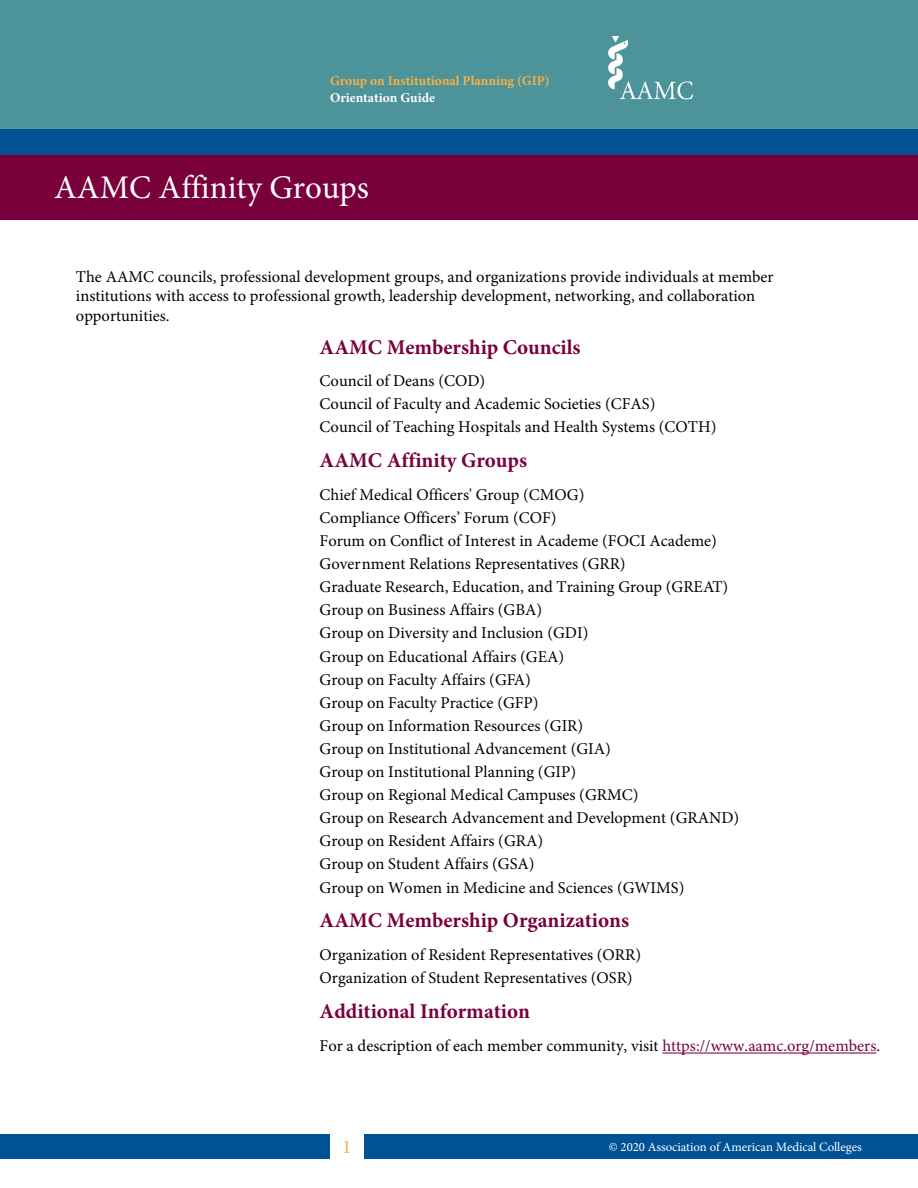
<style>
.page{position:relative;width:918px;height:1188px;background:#fff}
.page>*{position:absolute;margin:0;border:0;box-sizing:border-box;transform-origin:0 0}
.t1{font:33px "Minion Pro";color:#fff}
.t2{font:700 21px "Minion Pro";color:#7a003c}
.t3{font:19.5px "Minion Pro";color:#fbb040}
.t4{font:16.5px/23.1px "Minion Pro";color:#000}
.t5{font:700 13.5px "Minion Pro";color:#fbb040}
.t6{font:700 13.5px "Minion Pro";color:#fff}
.t7{font:12.75px "Minion Pro";letter-spacing:-.005em;color:#fff}
.s1{color:#79003d}
</style>
<div class="page">
<div style="left:0;top:0;width:918px;height:156px;background:#4d939a"></div>
<img style="left:608px;top:37px;width:85px;height:63px">
<div style="left:0;top:129px;width:918px;height:27px;background:#005295"></div>
<div style="left:364px;top:1134px;width:554px;height:25px;background:#005295"></div>
<div style="left:0;top:1134px;width:330px;height:25px;background:#005295"></div>
<div style="left:0;top:156px;width:918px;height:64px;background:#7a003c"></div>
<hr style="left:662px;top:1053px;width:214px;height:1px;background:#79003d">
<p class="t5" style="left:330px;top:72px;width:221px">Group on Institutional Planning (GIP)</p>
<p class="t6" style="left:330px;top:88px;width:106px">Orientation Guide</p>
<h1 class="t1" style="left:54px;top:165px;width:316px">AAMC Affinity Groups</h1>
<p class="t4" style="left:76px;top:267px;width:699px;line-height:19.8px">The AAMC councils, professional development groups, and organizations provide individuals at member institutions with access to professional growth, leadership development, networking, and collaboration opportunities.</p>
<p class="t2" style="left:320px;top:332px;width:262px">AAMC Membership Councils</p>
<p class="t4" style="left:320px;top:369px;width:398px">Council of Deans (COD)<br>Council of Faculty and Academic Societies (CFAS)<br>Council of Teaching Hospitals and Health Systems (COTH)</p>
<p class="t2" style="left:320px;top:446px;width:209px">AAMC Affinity Groups</p>
<p class="t4" style="left:320px;top:483px;width:421px">Chief Medical Officers' Group (CMOG)<br>Compliance Officers’ Forum (COF)<br>Forum on Conflict of Interest in Academe (FOCI Academe)<br>Government Relations Representatives (GRR)<br>Graduate Research, Education, and Training Group (GREAT)<br>Group on Business Affairs (GBA)<br>Group on Diversity and Inclusion (GDI)<br>Group on Educational Affairs (GEA)<br>Group on Faculty Affairs (GFA)<br>Group on Faculty Practice (GFP)<br>Group on Information Resources (GIR)<br>Group on Institutional Advancement (GIA)<br>Group on Institutional Planning (GIP)<br>Group on Regional Medical Campuses (GRMC)<br>Group on Research Advancement and Development (GRAND)<br>Group on Resident Affairs (GRA)<br>Group on Student Affairs (GSA)<br>Group on Women in Medicine and Sciences (GWIMS)</p>
<p class="t2" style="left:320px;top:906px;width:311px">AAMC Membership Organizations</p>
<p class="t4" style="left:320px;top:943px;width:323px">Organization of Resident Representatives (ORR)<br>Organization of Student Representatives (OSR)</p>
<p class="t2" style="left:320px;top:997px;width:212px">Additional Information</p>
<p class="t4" style="left:320px;top:1034px;width:562px">For a description of each member community, visit <span class="s1">https://www.aamc.org/members</span>.</p>
<p class="t3" style="left:342px;top:1134px;width:11px">1</p>
<p class="t7" style="left:609px;top:1138px;width:254px">© 2020 Association of American Medical Colleges</p>
</div>
